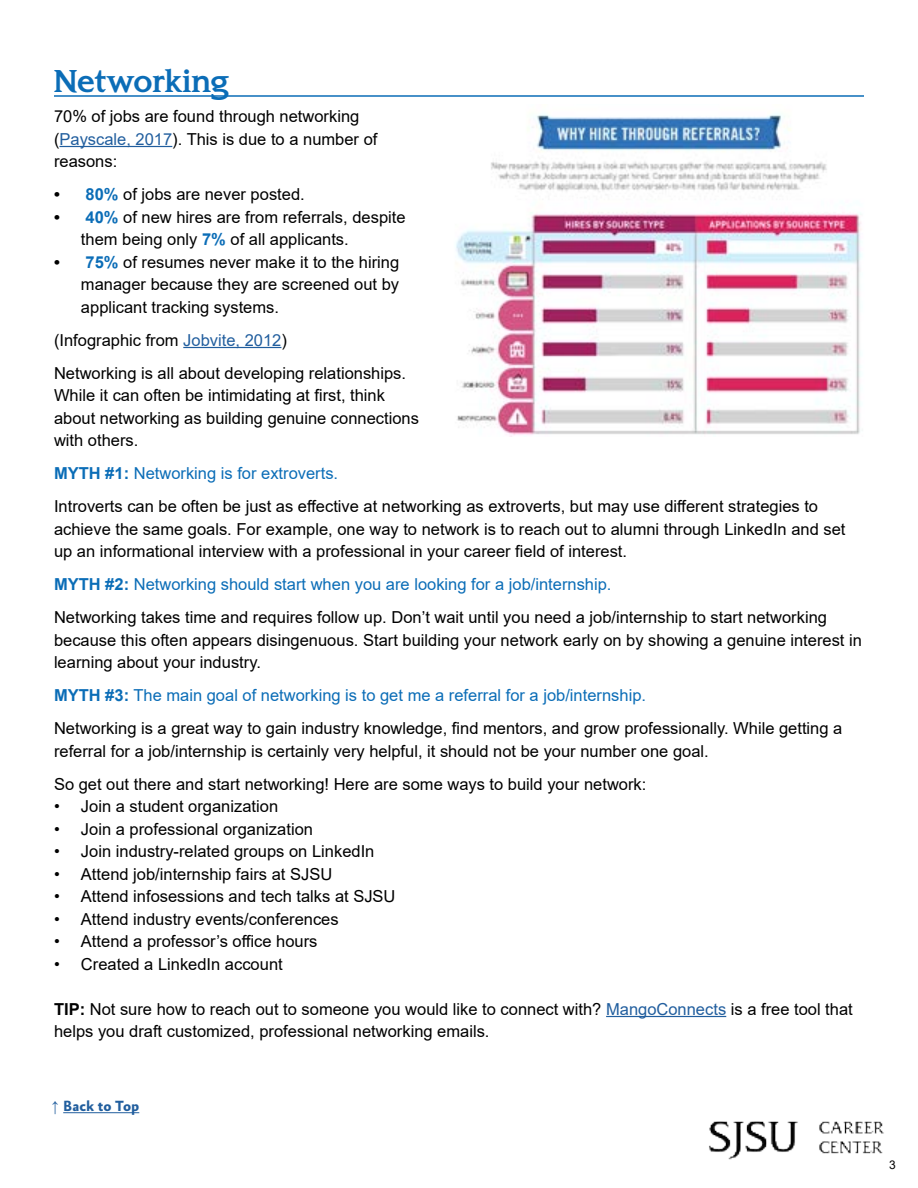
<style>
.page{position:relative;width:918px;height:1188px;background:#fff}
.page>*{position:absolute;margin:0;border:0;box-sizing:border-box;transform-origin:0 0}
.t1{font:700 30px "SJSU Spartan";color:#0b6db7}
.t2{font:16.5px/22.5px "Arial";color:#000}
.t3{font:700 15px "Absara Sans OT";color:#215e9e}
.t4{font:12px "Arial";color:#000}
.s1{color:#215e9e}
.s2{font-weight:700}
.s3{font-weight:700;color:#0b6db7}
.s4{color:#0b6db7}
.s5{font-family:"Arial";font-weight:400}
</style>
<div class="page">
<img style="left:709px;top:1121px;width:175px;height:39px">
<hr style="left:63px;top:1112px;width:76px;height:1px;background:#215e9e">
<hr style="left:54px;top:95px;width:810px;height:2px;background:#0b6db7">
<hr style="left:59px;top:146px;width:113px;height:1px;background:#215e9e">
<hr style="left:183px;top:347px;width:98px;height:1px;background:#215e9e">
<hr style="left:606px;top:1016px;width:120px;height:1px;background:#215e9e">
<img style="left:456px;top:114px;width:406px;height:323px">
<h1 class="t1" style="left:54px;top:62px;width:177px">Networking</h1>
<p class="t2" style="left:54px;top:105px;width:325px">70% of jobs are found through networking (<span class="s1">Payscale, 2017</span>). This is due to a number of reasons:</p>
<p class="t2" style="left:54px;top:183px;width:252px"><span class="s2">•</span> <span class="s3">80%</span> of jobs are never posted.</p>
<p class="t2" style="left:81px;top:206px;width:326px;text-indent:-27px"><span class="s2">•</span> <span class="s3">40%</span> of new hires are from referrals, despite them being only <span class="s3">7%</span> of all applicants.</p>
<p class="t2" style="left:81px;top:251px;width:320px;text-align:justify;text-indent:-27px"><span class="s2">•</span> <span class="s3">75%</span> of resumes never make it to the hiring manager because they are screened out by applicant tracking systems.</p>
<p class="t2" style="left:54px;top:323px;width:354px;line-height:33px">(Infographic from <span class="s1">Jobvite, 2012</span>)<br>Networking is all about developing relationships.</p>
<p class="t2" style="left:54px;top:384px;width:367px">While it can often be intimidating at first, think about networking as building genuine connections with others.</p>
<p class="t2" style="left:54px;top:457px;width:766px;line-height:33px"><span class="s3">MYTH #1:</span> <span class="s4">Networking is for extroverts.<br></span>Introverts can be often be just as effective at networking as extroverts, but may use different strategies to</p>
<p class="t2" style="left:54px;top:518px;width:793px">achieve the same goals. For example, one way to network is to reach out to alumni through LinkedIn and set up an informational interview with a professional in your career field of interest.</p>
<p class="t2" style="left:54px;top:568px;width:775px;line-height:33px"><span class="s3">MYTH #2:</span> <span class="s4">Networking should start when you are looking for a job/internship.<br></span>Networking takes time and requires follow up. Don’t wait until you need a job/internship to start networking</p>
<p class="t2" style="left:54px;top:629px;width:809px">because this often appears disingenuous. Start building your network early on by showing a genuine interest in learning about your industry.</p>
<p class="t2" style="left:54px;top:679px;width:790px;line-height:33px"><span class="s3">MYTH #3:</span> <span class="s4">The main goal of networking is to get me a referral for a job/internship.<br></span>Networking is a great way to gain industry knowledge, find mentors, and grow professionally. While getting a</p>
<p class="t2" style="left:54px;top:734px;width:656px;line-height:33px">referral for a job/internship is certainly very helpful, it should not be your number one goal.<br>So get out there and start networking! Here are some ways to build your network:</p>
<p class="t2" style="left:54px;top:795px;width:226px">• Join a student organization</p>
<p class="t2" style="left:54px;top:818px;width:261px">• Join a professional organization</p>
<p class="t2" style="left:54px;top:840px;width:322px">• Join industry-related groups on LinkedIn</p>
<p class="t2" style="left:54px;top:863px;width:280px">• Attend job/internship fairs at SJSU</p>
<p class="t2" style="left:54px;top:885px;width:343px">• Attend infosessions and tech talks at SJSU</p>
<p class="t2" style="left:54px;top:908px;width:286px">• Attend industry events/conferences</p>
<p class="t2" style="left:54px;top:930px;width:265px">• Attend a professor’s office hours</p>
<p class="t2" style="left:54px;top:953px;width:230px">• Created a LinkedIn account</p>
<p class="t2" style="left:54px;top:998px;width:800px"><span class="s2">TIP:</span> Not sure how to reach out to someone you would like to connect with? <span class="s1">MangoConnects</span> is a free tool that helps you draft customized, professional networking emails.</p>
<p class="t3" style="left:52px;top:1098px;width:89px"><span class="s5">↑</span> Back to Top</p>
<p class="t4" style="left:889px;top:1156px;width:8px">3</p>
</div>
